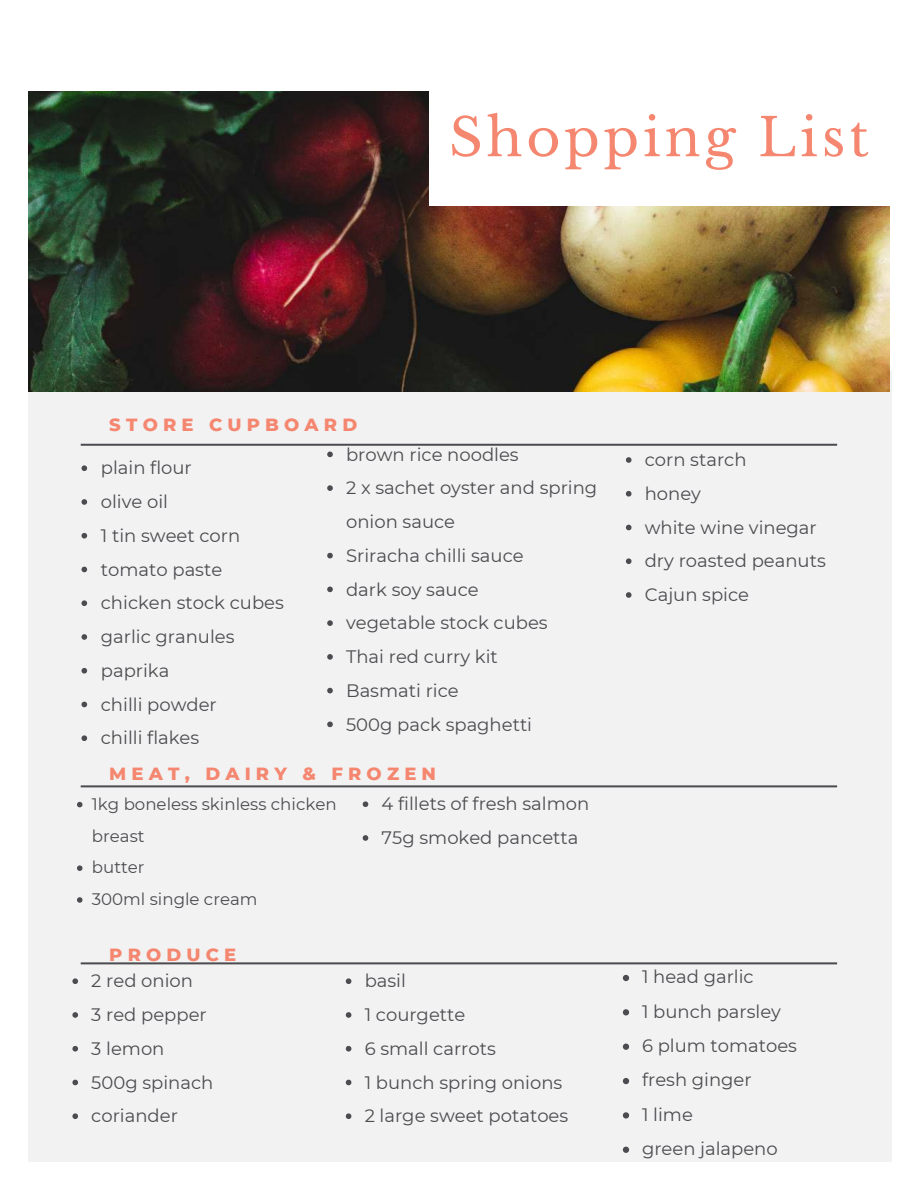
<style>
.page{position:relative;width:918px;height:1188px;background:#fff}
.page>*{position:absolute;margin:0;border:0;box-sizing:border-box;transform-origin:0 0}
.t1{font:52.35px "Libre Baskerville";letter-spacing:.07em;color:#f58770}
.t2{font:18px/33.8px "Montserrat";color:#4c4b4f}
.t3{font:800 18px "Montserrat";letter-spacing:.285em;color:#f58770}
.t4{font:16.65px/31.8px "Montserrat";color:#4c4b4f}
</style>
<div class="page">
<div style="left:28px;top:371px;width:864px;height:790px;background:#f2f2f3"></div>
<svg style="left:81px;top:785px;width:756px;height:2px;background:#6b6a6d"></svg>
<svg style="left:81px;top:962px;width:756px;height:2px;background:#6b6a6d"></svg>
<img style="left:28px;top:92px;width:862px;height:299px">
<div style="left:430px;top:74px;width:488px;height:132px;background:#fff"></div>
<svg style="left:72px;top:978px;width:6px;height:6px"></svg>
<svg style="left:72px;top:1012px;width:6px;height:6px"></svg>
<svg style="left:72px;top:1046px;width:6px;height:6px"></svg>
<svg style="left:72px;top:1080px;width:6px;height:5px"></svg>
<svg style="left:72px;top:1113px;width:6px;height:6px"></svg>
<svg style="left:327px;top:485px;width:6px;height:6px"></svg>
<svg style="left:327px;top:553px;width:6px;height:5px"></svg>
<svg style="left:327px;top:587px;width:6px;height:5px"></svg>
<svg style="left:327px;top:620px;width:6px;height:6px"></svg>
<svg style="left:327px;top:654px;width:6px;height:6px"></svg>
<svg style="left:327px;top:688px;width:6px;height:5px"></svg>
<svg style="left:327px;top:722px;width:6px;height:5px"></svg>
<svg style="left:626px;top:491px;width:6px;height:6px"></svg>
<svg style="left:626px;top:525px;width:6px;height:5px"></svg>
<svg style="left:626px;top:558px;width:6px;height:6px"></svg>
<svg style="left:626px;top:592px;width:6px;height:6px"></svg>
<svg style="left:77px;top:802px;width:5px;height:5px"></svg>
<svg style="left:77px;top:865px;width:5px;height:6px"></svg>
<svg style="left:77px;top:897px;width:5px;height:6px"></svg>
<svg style="left:80px;top:444px;width:758px;height:27px"></svg>
<svg style="left:82px;top:499px;width:5px;height:6px"></svg>
<svg style="left:82px;top:533px;width:5px;height:6px"></svg>
<svg style="left:82px;top:567px;width:5px;height:5px"></svg>
<svg style="left:82px;top:600px;width:5px;height:6px"></svg>
<svg style="left:82px;top:634px;width:5px;height:6px"></svg>
<svg style="left:82px;top:668px;width:5px;height:6px"></svg>
<svg style="left:82px;top:702px;width:5px;height:5px"></svg>
<svg style="left:82px;top:735px;width:5px;height:6px"></svg>
<svg style="left:363px;top:801px;width:5px;height:6px"></svg>
<svg style="left:363px;top:835px;width:5px;height:6px"></svg>
<svg style="left:346px;top:978px;width:5px;height:6px"></svg>
<svg style="left:346px;top:1012px;width:5px;height:6px"></svg>
<svg style="left:346px;top:1046px;width:5px;height:6px"></svg>
<svg style="left:346px;top:1080px;width:5px;height:5px"></svg>
<svg style="left:346px;top:1113px;width:5px;height:6px"></svg>
<svg style="left:623px;top:975px;width:6px;height:6px"></svg>
<svg style="left:623px;top:1009px;width:6px;height:6px"></svg>
<svg style="left:623px;top:1044px;width:6px;height:6px"></svg>
<svg style="left:623px;top:1078px;width:6px;height:6px"></svg>
<svg style="left:623px;top:1112px;width:6px;height:7px"></svg>
<svg style="left:623px;top:1147px;width:6px;height:6px"></svg>
<h1 class="t1" style="left:449px;top:105px;width:421px">Shopping List</h1>
<p class="t3" style="left:109px;top:412px;width:249px">STORE CUPBOARD</p>
<p class="t2" style="left:101px;top:451px;width:185px">plain flour<br>olive oil<br>1 tin sweet corn tomato paste chicken stock cubes garlic granules paprika<br>chilli powder<br>chilli flakes</p>
<p class="t2" style="left:346px;top:437px;width:253px">brown rice noodles<br>2 x sachet oyster and spring onion sauce<br>Sriracha chilli sauce<br>dark soy sauce<br>vegetable stock cubes<br>Thai red curry kit<br>Basmati rice<br>500g pack spaghetti</p>
<p class="t3" style="left:109px;top:760px;width:328px">MEAT, DAIRY &amp; FROZEN</p>
<p class="t4" style="left:92px;top:787px;width:246px">1kg boneless skinless chicken breast<br>butter<br>300ml single cream</p>
<p class="t3" style="left:109px;top:941px;width:129px">PRODUCE</p>
<p class="t2" style="left:382px;top:787px;width:209px">4 fillets of fresh salmon<br>75g smoked pancetta</p>
<p class="t2" style="left:645px;top:442px;width:183px">corn starch<br>honey<br>white wine vinegar dry roasted peanuts<br>Cajun spice</p>
<p class="t2" style="left:91px;top:964px;width:124px">2 red onion<br>3 red pepper<br>3 lemon<br>500g spinach coriander</p>
<p class="t2" style="left:365px;top:964px;width:205px">basil<br>1 courgette<br>6 small carrots<br>1 bunch spring onions<br>2 large sweet potatoes</p>
<p class="t2" style="left:642px;top:959px;width:157px;line-height:34.3px">1 head garlic<br>1 bunch parsley<br>6 plum tomatoes fresh ginger<br>1 lime<br>green jalapeno</p>
</div>
